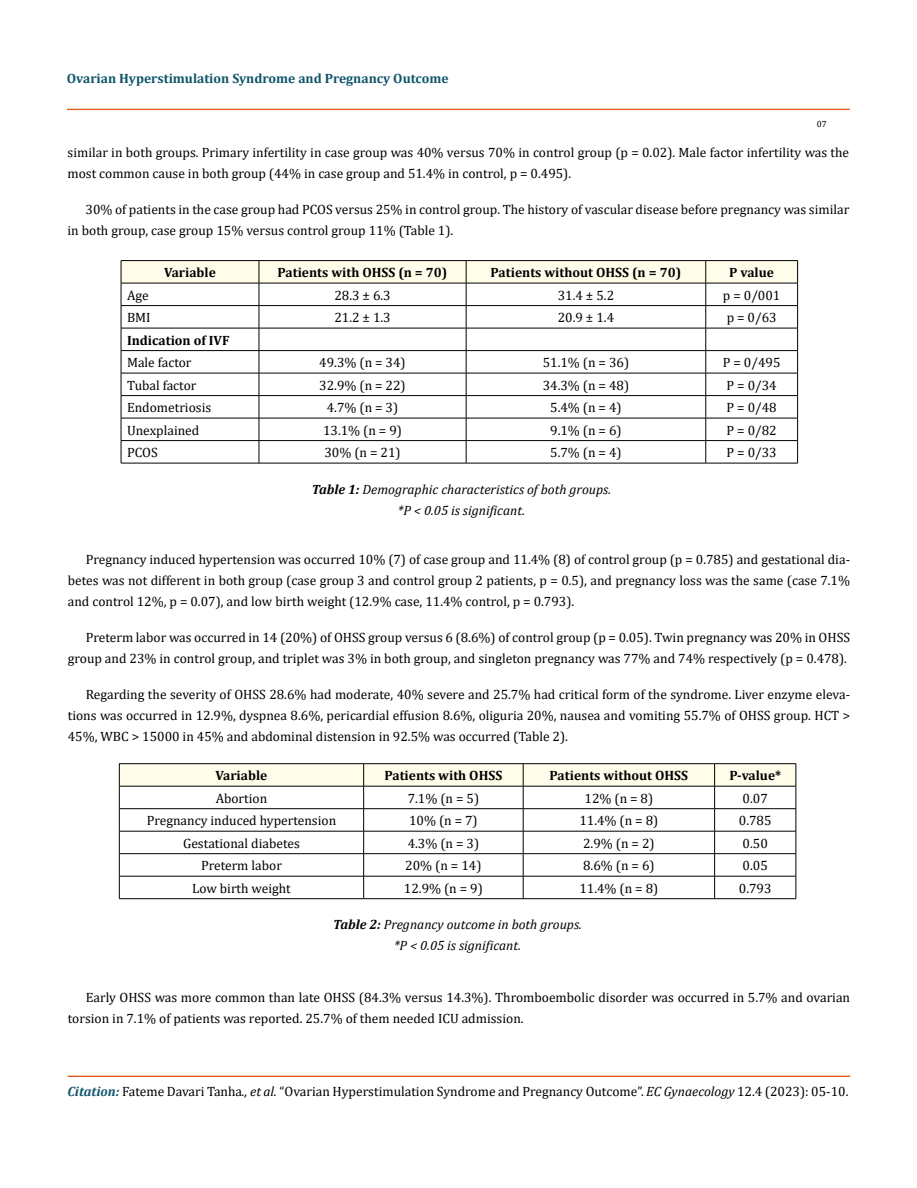
<style>
.page{position:relative;width:917px;height:1188px;background:#fff}
.page>*{position:absolute;margin:0;border:0;box-sizing:border-box;transform-origin:0 0}
.t1{font:13.5px/21px "Cambria";color:#000}
.t2{font:700 13.5px "Cambria";color:#000}
.t3{font:italic 13.5px/21px "Cambria";color:#000;text-align:center}
.t4{font:700 13.5px "Cambria";color:#0e546a}
.t5{font:9px "Cambria";color:#000}
.s1{font-weight:700}
.s2{font-weight:700;font-style:italic;color:#0e546a}
.s3{font-style:italic}
</style>
<div class="page">
<div style="left:67px;top:109px;width:782px;height:1px;border:1px solid #e05d1a"></div>
<div style="left:68px;top:1076px;width:781px;height:1px;border:1px solid #e05d1a"></div>
<hr style="left:121px;top:260px;width:138px;height:1px;background:#000">
<hr style="left:259px;top:260px;width:207px;height:1px;background:#000">
<hr style="left:466px;top:260px;width:239px;height:1px;background:#000">
<hr style="left:705px;top:260px;width:92px;height:1px;background:#000">
<svg style="left:121px;top:261px;width:677px;height:202px"></svg>
<hr style="left:121px;top:463px;width:138px;height:1px;background:#000">
<hr style="left:259px;top:463px;width:207px;height:1px;background:#000">
<hr style="left:466px;top:463px;width:239px;height:1px;background:#000">
<hr style="left:705px;top:463px;width:92px;height:1px;background:#000">
<hr style="left:119px;top:763px;width:244px;height:1px;background:#000">
<hr style="left:363px;top:763px;width:160px;height:1px;background:#000">
<hr style="left:523px;top:763px;width:191px;height:1px;background:#000">
<hr style="left:714px;top:763px;width:82px;height:1px;background:#000">
<svg style="left:119px;top:764px;width:677px;height:134px"></svg>
<hr style="left:119px;top:898px;width:244px;height:1px;background:#000">
<hr style="left:363px;top:898px;width:160px;height:1px;background:#000">
<hr style="left:523px;top:898px;width:191px;height:1px;background:#000">
<hr style="left:714px;top:898px;width:82px;height:1px;background:#000">
<p class="t4" style="left:67px;top:69px;width:383px">Ovarian Hyperstimulation Syndrome and Pregnancy Outcome</p>
<p class="t5" style="left:816px;top:118px;width:11px">07</p>
<p class="t1" style="left:68px;top:142px;width:783px">similar in both groups. Primary infertility in case group was 40% versus 70% in control group (p = 0.02). Male factor infertility was the most common cause in both group (44% in case group and 51.4% in control, p = 0.495).</p>
<p class="t1" style="left:68px;top:199px;width:783px;text-indent:18px">30% of patients in the case group had PCOS versus 25% in control group. The history of vascular disease before pregnancy was similar in both group, case group 15% versus control group 11% (Table 1).</p>
<p class="t2" style="left:164px;top:263px;width:53px">Variable</p>
<p class="t2" style="left:277px;top:263px;width:171px">Patients with OHSS (n = 70)</p>
<p class="t2" style="left:490px;top:263px;width:192px">Patients without OHSS (n = 70)</p>
<p class="t2" style="left:729px;top:263px;width:46px">P value</p>
<p class="t1" style="left:127px;top:284px;width:23px">Age</p>
<p class="t1" style="left:334px;top:284px;width:58px">28.3 ± 6.3</p>
<p class="t1" style="left:557px;top:284px;width:58px">31.4 ± 5.2</p>
<p class="t1" style="left:723px;top:284px;width:59px">p = 0/001</p>
<p class="t1" style="left:127px;top:307px;width:25px">BMI</p>
<p class="t1" style="left:334px;top:307px;width:58px">21.2 ± 1.3</p>
<p class="t1" style="left:557px;top:307px;width:58px">20.9 ± 1.4</p>
<p class="t1" style="left:726px;top:307px;width:51px">p = 0/63</p>
<p class="t2" style="left:127px;top:330px;width:104px">Indication of IVF</p>
<p class="t1" style="left:127px;top:352px;width:66px">Male factor</p>
<p class="t1" style="left:319px;top:352px;width:88px">49.3% (n = 34)</p>
<p class="t1" style="left:542px;top:352px;width:88px">51.1% (n = 36)</p>
<p class="t1" style="left:722px;top:352px;width:59px">P = 0/495</p>
<p class="t1" style="left:127px;top:374px;width:71px">Tubal factor</p>
<p class="t1" style="left:319px;top:374px;width:88px">32.9% (n = 22)</p>
<p class="t1" style="left:542px;top:374px;width:88px">34.3% (n = 48)</p>
<p class="t1" style="left:726px;top:374px;width:52px">P = 0/34</p>
<p class="t1" style="left:127px;top:397px;width:86px">Endometriosis</p>
<p class="t1" style="left:327px;top:397px;width:73px">4.7% (n = 3)</p>
<p class="t1" style="left:550px;top:397px;width:73px">5.4% (n = 4)</p>
<p class="t1" style="left:726px;top:397px;width:52px">P = 0/48</p>
<p class="t1" style="left:127px;top:419px;width:74px">Unexplained</p>
<p class="t1" style="left:323px;top:419px;width:80px">13.1% (n = 9)</p>
<p class="t1" style="left:550px;top:419px;width:73px">9.1% (n = 6)</p>
<p class="t1" style="left:726px;top:419px;width:52px">P = 0/82</p>
<p class="t1" style="left:127px;top:442px;width:32px">PCOS</p>
<p class="t1" style="left:324px;top:442px;width:78px">30% (n = 21)</p>
<p class="t1" style="left:550px;top:442px;width:73px">5.7% (n = 4)</p>
<p class="t1" style="left:726px;top:442px;width:52px">P = 0/33</p>
<p class="t3" style="left:312px;top:478px;width:301px"><span class="s1">Table 1:</span> Demographic characteristics of both groups. *P &lt; 0.05 is significant.</p>
<p class="t1" style="left:68px;top:549px;width:783px;text-align:justify;text-indent:18px">Pregnancy induced hypertension was occurred 10% (7) of case group and 11.4% (8) of control group (p = 0.785) and gestational dia&shy;betes was not different in both group (case group 3 and control group 2 patients, p = 0.5), and pregnancy loss was the same (case 7.1% and control 12%, p = 0.07), and low birth weight (12.9% case, 11.4% control, p = 0.793).</p>
<p class="t1" style="left:68px;top:627px;width:783px;text-align:right">Preterm labor was occurred in 14 (20%) of OHSS group versus 6 (8.6%) of control group (p = 0.05). Twin pregnancy was 20% in OHSS group and 23% in control group, and triplet was 3% in both group, and singleton pregnancy was 77% and 74% respectively (p = 0.478).</p>
<p class="t1" style="left:68px;top:684px;width:783px;text-align:justify;text-indent:18px">Regarding the severity of OHSS 28.6% had moderate, 40% severe and 25.7% had critical form of the syndrome. Liver enzyme eleva&shy;tions was occurred in 12.9%, dyspnea 8.6%, pericardial effusion 8.6%, oliguria 20%, nausea and vomiting 55.7% of OHSS group. HCT &gt; 45%, WBC &gt; 15000 in 45% and abdominal distension in 92.5% was occurred (Table 2).</p>
<p class="t2" style="left:215px;top:766px;width:53px">Variable</p>
<p class="t2" style="left:384px;top:766px;width:119px">Patients with OHSS</p>
<p class="t2" style="left:549px;top:766px;width:140px">Patients without OHSS</p>
<p class="t2" style="left:729px;top:766px;width:53px">P-value*</p>
<p class="t1" style="left:216px;top:788px;width:53px">Abortion</p>
<p class="t1" style="left:407px;top:788px;width:73px">7.1% (n = 5)</p>
<p class="t1" style="left:584px;top:788px;width:70px">12% (n = 8)</p>
<p class="t1" style="left:742px;top:788px;width:27px">0.07</p>
<p class="t1" style="left:147px;top:810px;width:191px">Pregnancy induced hypertension</p>
<p class="t1" style="left:409px;top:810px;width:70px">10% (n = 7)</p>
<p class="t1" style="left:579px;top:810px;width:80px">11.4% (n = 8)</p>
<p class="t1" style="left:739px;top:810px;width:34px">0.785</p>
<p class="t1" style="left:183px;top:833px;width:118px">Gestational diabetes</p>
<p class="t1" style="left:407px;top:833px;width:73px">4.3% (n = 3)</p>
<p class="t1" style="left:583px;top:833px;width:73px">2.9% (n = 2)</p>
<p class="t1" style="left:742px;top:833px;width:27px">0.50</p>
<p class="t1" style="left:201px;top:855px;width:82px">Preterm labor</p>
<p class="t1" style="left:405px;top:855px;width:78px">20% (n = 14)</p>
<p class="t1" style="left:583px;top:855px;width:73px">8.6% (n = 6)</p>
<p class="t1" style="left:742px;top:855px;width:27px">0.05</p>
<p class="t1" style="left:192px;top:878px;width:100px">Low birth weight</p>
<p class="t1" style="left:404px;top:878px;width:80px">12.9% (n = 9)</p>
<p class="t1" style="left:579px;top:878px;width:80px">11.4% (n = 8)</p>
<p class="t1" style="left:739px;top:878px;width:34px">0.793</p>
<p class="t3" style="left:333px;top:914px;width:250px"><span class="s1">Table 2:</span> Pregnancy outcome in both groups. *P &lt; 0.05 is significant.</p>
<p class="t1" style="left:68px;top:987px;width:783px;text-indent:18px">Early OHSS was more common than late OHSS (84.3% versus 14.3%). Thromboembolic disorder was occurred in 5.7% and ovarian torsion in 7.1% of patients was reported. 25.7% of them needed ICU admission.</p>
<p class="t1" style="left:68px;top:1081px;width:782px"><span class="s2">Citation:</span> Fateme Davari Tanha<span class="s3">., et al.</span> “Ovarian Hyperstimulation Syndrome and Pregnancy Outcome”. <span class="s3">EC Gynaecology</span> 12.4 (2023): 05-10.</p>
</div>
